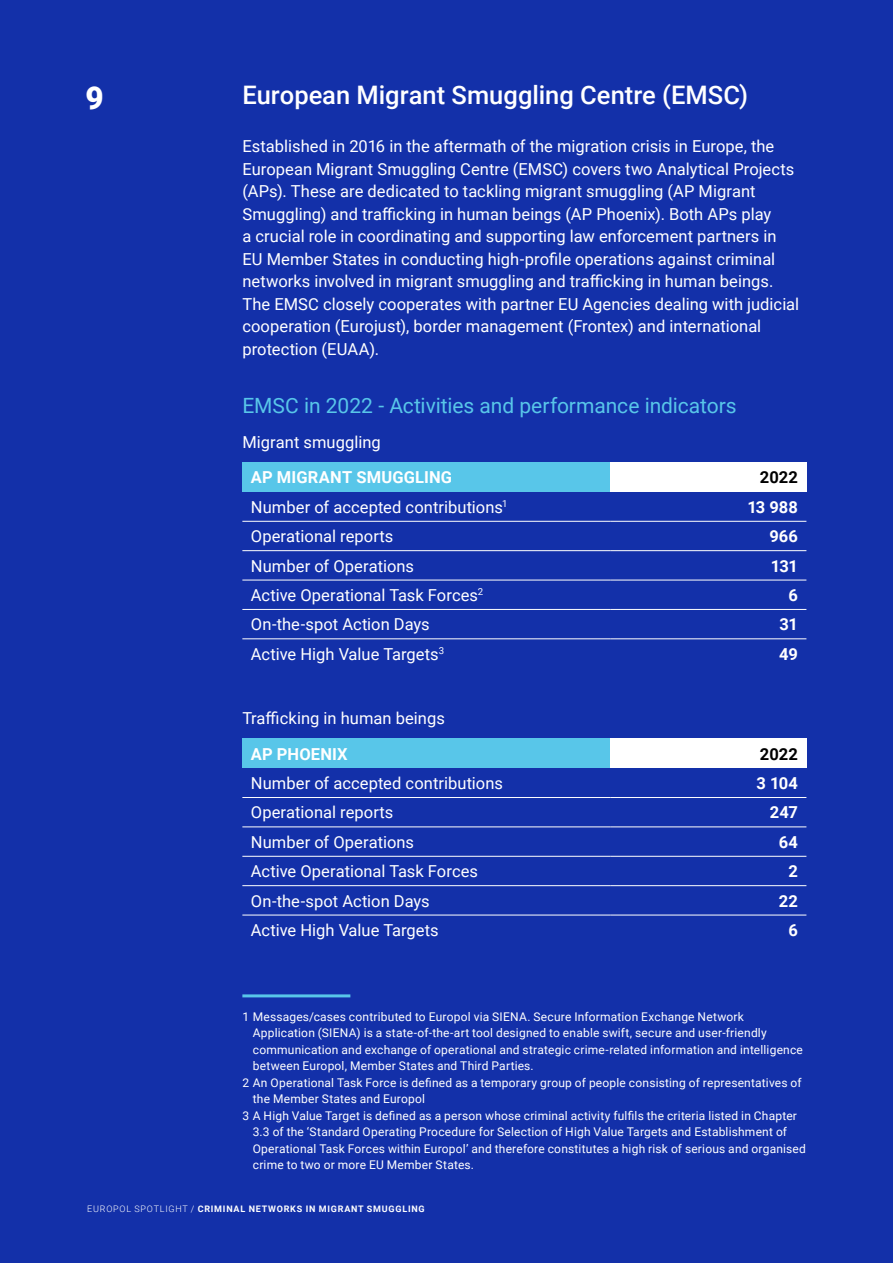
<style>
.page{position:relative;width:893px;height:1263px;background:#1330a9}
.page>*{position:absolute;margin:0;border:0;box-sizing:border-box;transform-origin:0 0}
.t1{font:900 31.5px "Roboto";color:#fff}
.t2{font:500 25.5px "Roboto";color:#fff}
.t3{font:21px "Roboto";color:#58c6e9}
.t4{font:16.5px/22.5px "Roboto";color:#fff}
.t5{font:700 16.5px "Roboto";letter-spacing:.005em;color:#fff}
.t6{font:700 16.5px "Roboto";letter-spacing:.005em;color:#000}
.t7{font:12px "Roboto";letter-spacing:.015em;color:#fff}
.t8{font:700 9px "Roboto";letter-spacing:.085em;color:#fff}
.s1{font-weight:300}
</style>
<div class="page">
<div style="left:242px;top:462px;width:368px;height:30px;background:#58c6e9"></div>
<div style="left:610px;top:462px;width:196px;height:30px;background:#fff"></div>
<hr style="left:242px;top:638px;width:368px;height:1px;background:#fff">
<hr style="left:610px;top:638px;width:196px;height:1px;background:#fff">
<hr style="left:242px;top:521px;width:368px;height:1px;background:#fff">
<hr style="left:610px;top:521px;width:196px;height:1px;background:#fff">
<hr style="left:242px;top:550px;width:368px;height:1px;background:#fff">
<hr style="left:610px;top:550px;width:196px;height:1px;background:#fff">
<hr style="left:242px;top:580px;width:368px;height:1px;background:#fff">
<hr style="left:610px;top:580px;width:196px;height:1px;background:#fff">
<hr style="left:242px;top:609px;width:368px;height:1px;background:#fff">
<hr style="left:610px;top:609px;width:196px;height:1px;background:#fff">
<div style="left:242px;top:739px;width:368px;height:29px;background:#58c6e9"></div>
<div style="left:610px;top:739px;width:196px;height:29px;background:#fff"></div>
<hr style="left:242px;top:915px;width:368px;height:1px;background:#fff">
<hr style="left:610px;top:915px;width:196px;height:1px;background:#fff">
<hr style="left:242px;top:797px;width:368px;height:1px;background:#fff">
<hr style="left:610px;top:797px;width:196px;height:1px;background:#fff">
<hr style="left:242px;top:826px;width:368px;height:1px;background:#fff">
<hr style="left:610px;top:826px;width:196px;height:1px;background:#fff">
<hr style="left:242px;top:856px;width:368px;height:1px;background:#fff">
<hr style="left:610px;top:856px;width:196px;height:1px;background:#fff">
<hr style="left:242px;top:885px;width:368px;height:1px;background:#fff">
<hr style="left:610px;top:885px;width:196px;height:1px;background:#fff">
<hr style="left:242px;top:994px;width:108px;height:3px;background:#58c6e9">
<h1 class="t1" style="left:86px;top:75px;width:20px">9</h1>
<h2 class="t2" style="left:242px;top:77px;width:507px">European Migrant Smuggling Centre (EMSC)</h2>
<p class="t4" style="left:242px;top:134px;width:558px">Established in 2016 in the aftermath of the migration crisis in Europe, the European Migrant Smuggling Centre (EMSC) covers two Analytical Projects (APs). These are dedicated to tackling migrant smuggling (AP Migrant Smuggling) and trafficking in human beings (AP Phoenix). Both APs play<br>a crucial role in coordinating and supporting law enforcement partners in EU Member States in conducting high-profile operations against criminal networks involved in migrant smuggling and trafficking in human beings.<br>The EMSC closely cooperates with partner EU Agencies dealing with judicial cooperation (Eurojust), border management (Frontex) and international protection (EUAA).</p>
<p class="t3" style="left:242px;top:391px;width:496px">EMSC in 2022 - Activities and performance indicators</p>
<p class="t4" style="left:242px;top:430px;width:140px">Migrant smuggling</p>
<p class="t5" style="left:251px;top:466px;width:203px">AP MIGRANT SMUGGLING</p>
<p class="t6" style="left:760px;top:466px;width:39px">2022</p>
<p class="t4" style="left:251px;top:495px;width:258px">Number of accepted contributions<sup>1</sup></p>
<p class="t5" style="left:747px;top:495px;width:52px">13 988</p>
<p class="t4" style="left:251px;top:524px;width:144px">Operational reports</p>
<p class="t5" style="left:769px;top:525px;width:30px">966</p>
<p class="t4" style="left:251px;top:554px;width:165px">Number of Operations</p>
<p class="t5" style="left:771px;top:554px;width:29px">131</p>
<p class="t4" style="left:251px;top:583px;width:234px">Active Operational Task Forces<sup>2</sup></p>
<p class="t5" style="left:788px;top:583px;width:11px">6</p>
<p class="t4" style="left:251px;top:613px;width:180px">On-the-spot Action Days</p>
<p class="t5" style="left:779px;top:613px;width:20px">31</p>
<p class="t4" style="left:251px;top:642px;width:195px">Active High Value Targets<sup>3</sup></p>
<p class="t5" style="left:779px;top:642px;width:20px">49</p>
<p class="t4" style="left:242px;top:706px;width:204px">Trafficking in human beings</p>
<p class="t5" style="left:251px;top:742px;width:98px">AP PHOENIX</p>
<p class="t6" style="left:760px;top:742px;width:39px">2022</p>
<p class="t4" style="left:251px;top:771px;width:254px">Number of accepted contributions</p>
<p class="t5" style="left:756px;top:771px;width:43px">3 104</p>
<p class="t4" style="left:251px;top:801px;width:144px">Operational reports</p>
<p class="t5" style="left:770px;top:801px;width:30px">247</p>
<p class="t4" style="left:251px;top:830px;width:165px">Number of Operations</p>
<p class="t5" style="left:779px;top:830px;width:21px">64</p>
<p class="t4" style="left:251px;top:859px;width:229px">Active Operational Task Forces</p>
<p class="t5" style="left:788px;top:860px;width:11px">2</p>
<p class="t4" style="left:251px;top:889px;width:180px">On-the-spot Action Days</p>
<p class="t5" style="left:779px;top:889px;width:20px">22</p>
<p class="t4" style="left:251px;top:918px;width:189px">Active High Value Targets</p>
<p class="t5" style="left:788px;top:918px;width:11px">6</p>
<p class="t7" style="left:242px;top:1008px;width:503px">1 Messages/cases contributed to Europol via SIENA. Secure Information Exchange Network</p>
<p class="t7" style="left:253px;top:1025px;width:515px">Application (SIENA) is a state-of-the-art tool designed to enable swift, secure and user-friendly</p>
<p class="t7" style="left:253px;top:1041px;width:552px">communication and exchange of operational and strategic crime-related information and intelligence</p>
<p class="t7" style="left:253px;top:1058px;width:282px">between Europol, Member States and Third Parties.</p>
<p class="t7" style="left:242px;top:1074px;width:561px">2 An Operational Task Force is defined as a temporary group of people consisting of representatives of</p>
<p class="t7" style="left:253px;top:1091px;width:174px">the Member States and Europol</p>
<p class="t7" style="left:242px;top:1107px;width:556px">3 A High Value Target is defined as a person whose criminal activity fulfils the criteria listed in Chapter</p>
<p class="t7" style="left:253px;top:1124px;width:536px">3.3 of the ‘Standard Operating Procedure for Selection of High Value Targets and Establishment of</p>
<p class="t7" style="left:253px;top:1140px;width:555px">Operational Task Forces within Europol’ and therefore constitutes a high risk of serious and organised</p>
<p class="t7" style="left:253px;top:1157px;width:223px">crime to two or more EU Member States.</p>
<p class="t8" style="left:87px;top:1202px;width:339px"><span class="s1">EUROPOL SPOTLIGHT /</span> CRIMINAL NETWORKS IN MIGRANT SMUGGLING</p>
</div>
